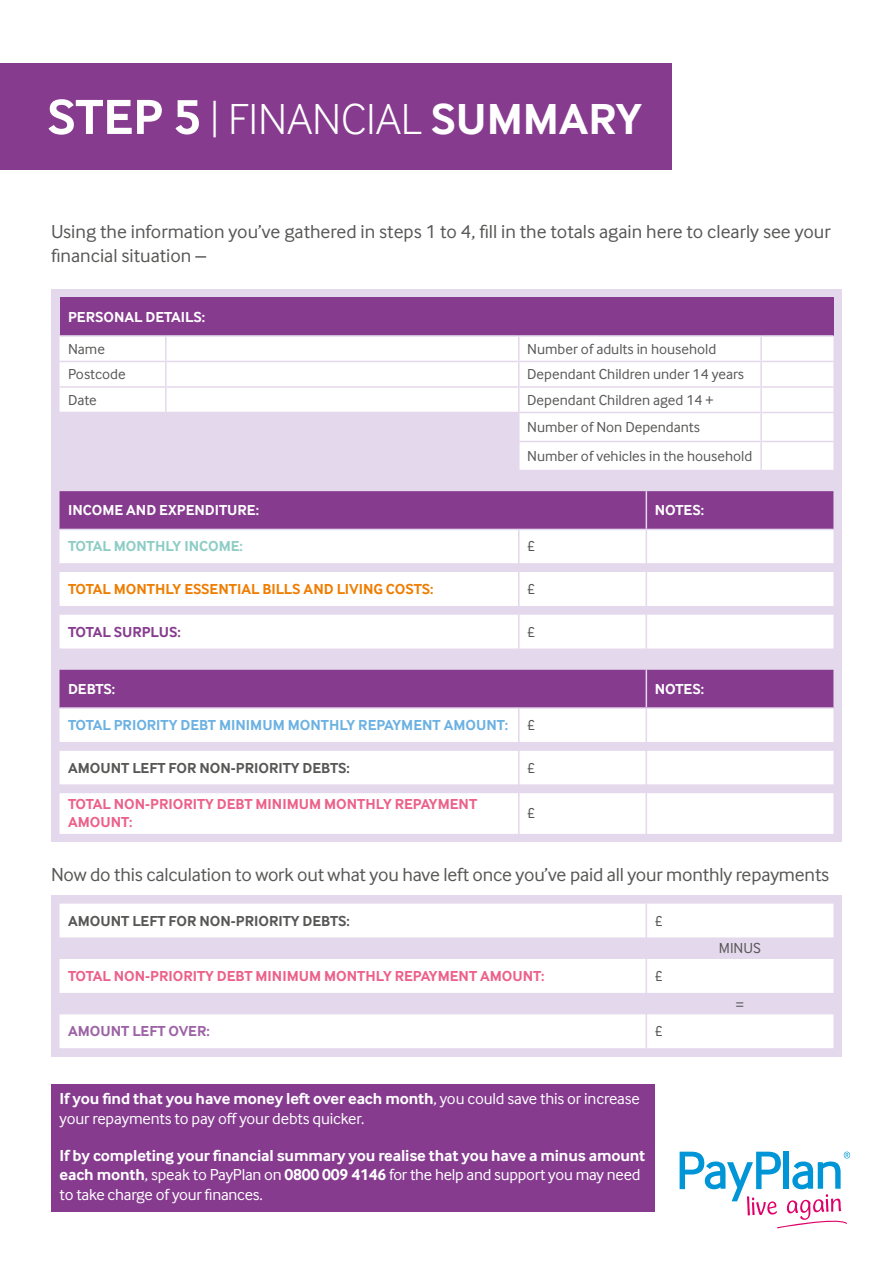
<style>
.page{position:relative;width:893px;height:1263px;background:#fff}
.page>*{position:absolute;margin:0;border:0;box-sizing:border-box;transform-origin:0 0}
.t1{font:300 45px "Inter Face";color:#fff}
.t2{font:19.5px/23.4px "Inter Face";letter-spacing:-.005em;color:#575756}
.t3{font:700 16.5px/19.8px "Inter Face";letter-spacing:-.01em;color:#fff}
.t4{font:16.5px/19.8px "Inter Face";letter-spacing:-.01em;color:#fff}
.t5{font:15px/27.3px "Inter Face";color:#575756}
.t6{font:700 15px/18px "Inter Face";color:#ec6089}
.t7{font:700 15px "Inter Face";color:#575756}
.t8{font:700 15px "Inter Face";color:#fff}
.t9{font:700 15px "Inter Face";color:#6bb1e2}
.t10{font:700 15px "Inter Face";color:#ef7d00}
.t11{font:700 15px "Inter Face";color:#8dcdc5}
.t12{font:700 15px "Inter Face";color:#9c62a5}
.t13{font:700 15px "Inter Face";color:#863b8f}
.s1{font-weight:700;font-size:51px}
.s2{font-weight:700}
.s3{font-weight:400}
</style>
<div class="page">
<div style="left:51px;top:289px;width:791px;height:553px;background:#e4d8ec"></div>
<div style="left:60px;top:298px;width:773px;height:38px;background:#863b8f"></div>
<div style="left:519px;top:337px;width:314px;height:133px;background:#fff"></div>
<hr style="left:60px;top:335px;width:106px;height:2px;background:#e4d8ec">
<hr style="left:166px;top:335px;width:353px;height:2px;background:#e4d8ec">
<hr style="left:519px;top:335px;width:242px;height:2px;background:#e4d8ec">
<hr style="left:761px;top:335px;width:72px;height:2px;background:#e4d8ec">
<hr style="left:760px;top:337px;width:2px;height:24px;background:#e4d8ec">
<hr style="left:519px;top:361px;width:242px;height:1px;background:#e4d8ec">
<hr style="left:761px;top:361px;width:72px;height:1px;background:#e4d8ec">
<hr style="left:760px;top:362px;width:2px;height:24px;background:#e4d8ec">
<hr style="left:519px;top:386px;width:242px;height:2px;background:#e4d8ec">
<hr style="left:761px;top:386px;width:72px;height:2px;background:#e4d8ec">
<hr style="left:760px;top:388px;width:2px;height:24px;background:#e4d8ec">
<hr style="left:519px;top:412px;width:242px;height:1px;background:#e4d8ec">
<hr style="left:761px;top:412px;width:72px;height:1px;background:#e4d8ec">
<hr style="left:760px;top:413px;width:2px;height:28px;background:#e4d8ec">
<hr style="left:519px;top:441px;width:242px;height:1px;background:#e4d8ec">
<svg style="left:60px;top:337px;width:458px;height:75px;background:#fdfdfe"></svg>
<hr style="left:761px;top:441px;width:72px;height:1px;background:#e4d8ec">
<hr style="left:760px;top:442px;width:2px;height:28px;background:#e4d8ec">
<div style="left:60px;top:491px;width:773px;height:38px;background:#863b8f"></div>
<div style="left:60px;top:530px;width:773px;height:118px;background:#fff"></div>
<hr style="left:646px;top:491px;width:1px;height:38px;background:#e4d8ec">
<hr style="left:518px;top:530px;width:1px;height:33px;background:#e4d8ec">
<hr style="left:646px;top:530px;width:1px;height:33px;background:#e4d8ec">
<svg style="left:60px;top:563px;width:773px;height:51px"></svg>
<hr style="left:518px;top:614px;width:1px;height:34px;background:#e4d8ec">
<hr style="left:646px;top:614px;width:1px;height:34px;background:#e4d8ec">
<svg style="left:680px;top:1152px;width:170px;height:76px"></svg>
<div style="left:0;top:64px;width:672px;height:106px;background:#863b8f"></div>
<div style="left:60px;top:670px;width:773px;height:37px;background:#863b8f"></div>
<div style="left:60px;top:709px;width:773px;height:125px;background:#fff"></div>
<hr style="left:646px;top:670px;width:1px;height:37px;background:#e4d8ec">
<hr style="left:518px;top:709px;width:1px;height:33px;background:#e4d8ec">
<hr style="left:646px;top:709px;width:1px;height:33px;background:#e4d8ec">
<svg style="left:60px;top:742px;width:773px;height:51px"></svg>
<hr style="left:518px;top:793px;width:1px;height:41px;background:#e4d8ec">
<hr style="left:646px;top:793px;width:1px;height:41px;background:#e4d8ec">
<div style="left:51px;top:895px;width:791px;height:162px;background:#e4d8ec"></div>
<div style="left:60px;top:904px;width:773px;height:144px;background:#fff"></div>
<svg style="left:60px;top:938px;width:773px;height:76px"></svg>
<hr style="left:646px;top:904px;width:1px;height:34px;background:#e4d8ec">
<svg style="left:646px;top:938px;width:1px;height:21px"></svg>
<hr style="left:646px;top:959px;width:1px;height:34px;background:#e4d8ec">
<svg style="left:646px;top:993px;width:1px;height:21px"></svg>
<hr style="left:646px;top:1014px;width:1px;height:34px;background:#e4d8ec">
<div style="left:51px;top:1084px;width:604px;height:128px;background:#863b8f"></div>
<h1 class="t1" style="left:47px;top:94px;width:596px"><span class="s1">STEP 5</span> | FINANCIAL <span class="s2">SUMMARY</span></h1>
<p class="t2" style="left:51px;top:220px;width:781px">Using the information you’ve gathered in steps 1 to 4, fill in the totals again here to clearly see your financial situation –</p>
<p class="t8" style="left:68px;top:308px;width:139px">PERSONAL DETAILS:</p>
<p class="t5" style="left:68px;top:335px;width:38px">Name</p>
<p class="t5" style="left:527px;top:335px;width:190px">Number of adults in household</p>
<p class="t5" style="left:68px;top:360px;width:59px">Postcode</p>
<p class="t5" style="left:527px;top:360px;width:218px">Dependant Children under 14 years</p>
<p class="t5" style="left:68px;top:386px;width:30px">Date</p>
<p class="t5" style="left:527px;top:386px;width:188px">Dependant Children aged 14 +<br>Number of Non Dependants</p>
<p class="t5" style="left:527px;top:442px;width:226px">Number of vehicles in the household</p>
<p class="t8" style="left:68px;top:502px;width:193px">INCOME AND EXPENDITURE:</p>
<p class="t8" style="left:655px;top:502px;width:51px">NOTES:</p>
<p class="t11" style="left:68px;top:538px;width:176px">TOTAL MONTHLY INCOME:</p>
<p class="t5" style="left:527px;top:533px;width:10px">£</p>
<p class="t10" style="left:68px;top:580px;width:367px">TOTAL MONTHLY ESSENTIAL BILLS AND LIVING COSTS:</p>
<p class="t5" style="left:527px;top:575px;width:10px">£</p>
<p class="t13" style="left:68px;top:623px;width:114px">TOTAL SURPLUS:</p>
<p class="t5" style="left:527px;top:618px;width:10px">£</p>
<p class="t8" style="left:68px;top:680px;width:49px">DEBTS:</p>
<p class="t8" style="left:655px;top:680px;width:51px">NOTES:</p>
<p class="t9" style="left:68px;top:716px;width:442px">TOTAL PRIORITY DEBT MINIMUM MONTHLY REPAYMENT AMOUNT:</p>
<p class="t5" style="left:527px;top:711px;width:10px">£</p>
<p class="t7" style="left:68px;top:759px;width:283px">AMOUNT LEFT FOR NON-PRIORITY DEBTS:</p>
<p class="t5" style="left:527px;top:754px;width:10px">£</p>
<p class="t6" style="left:68px;top:795px;width:411px">TOTAL NON-PRIORITY DEBT MINIMUM MONTHLY REPAYMENT<br>AMOUNT:</p>
<p class="t5" style="left:527px;top:800px;width:10px">£</p>
<p class="t2" style="left:51px;top:862px;width:780px">Now do this calculation to work out what you have left once you’ve paid all your monthly repayments</p>
<p class="t7" style="left:68px;top:912px;width:283px">AMOUNT LEFT FOR NON-PRIORITY DEBTS:</p>
<p class="t5" style="left:655px;top:907px;width:10px">£</p>
<p class="t5" style="left:719px;top:934px;width:44px">MINUS</p>
<p class="t6" style="left:68px;top:967px;width:478px">TOTAL NON-PRIORITY DEBT MINIMUM MONTHLY REPAYMENT AMOUNT:</p>
<p class="t5" style="left:655px;top:962px;width:10px">£</p>
<p class="t5" style="left:736px;top:990px;width:10px">=</p>
<p class="t12" style="left:68px;top:1022px;width:143px">AMOUNT LEFT OVER:</p>
<p class="t5" style="left:655px;top:1017px;width:10px">£</p>
<p class="t4" style="left:60px;top:1088px;width:582px"><span class="s2">If you find that you have money left over each month</span>, you could save this or increase your repayments to pay off your debts quicker.</p>
<p class="t3" style="left:60px;top:1145px;width:587px">If by completing your financial summary you realise that you have a minus amount each month<span class="s3">, speak to PayPlan on</span> 0800 009 4146 <span class="s3">for the help and support you may need to take charge of your finances.</span></p>
</div>
